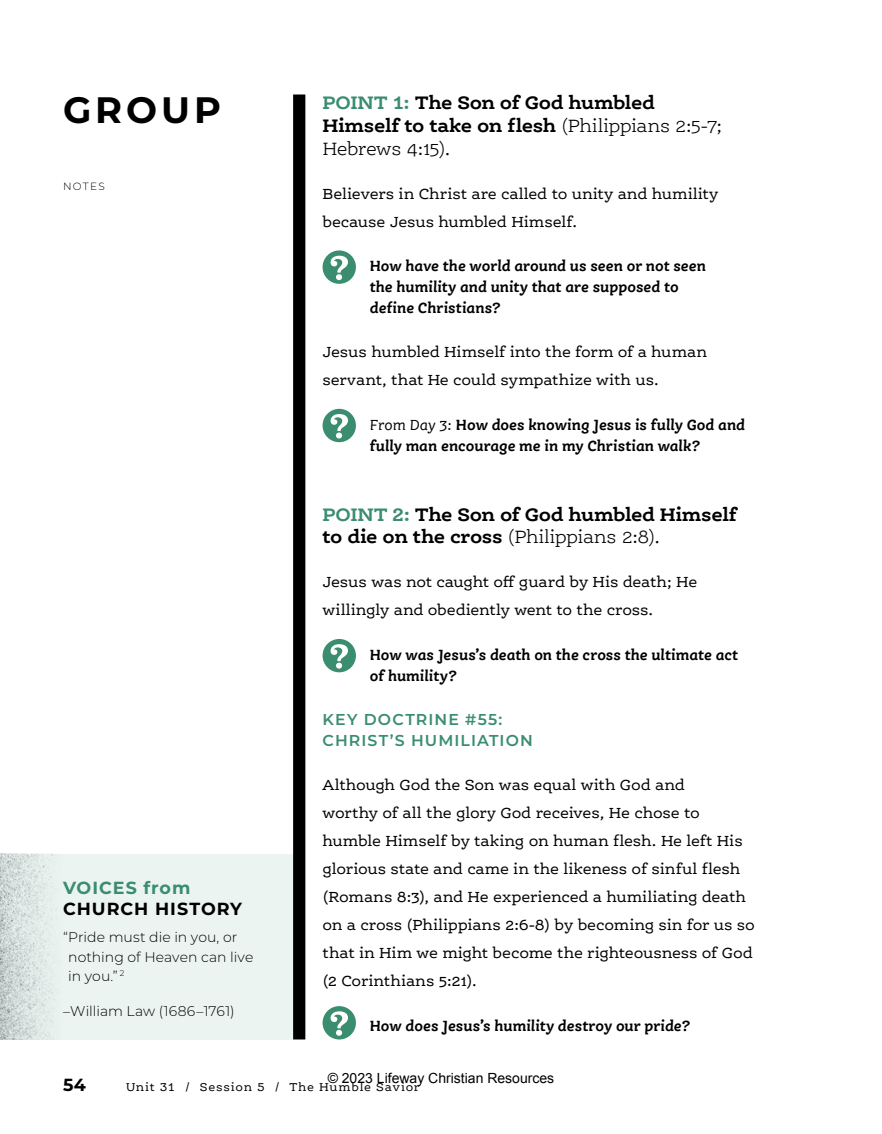
<style>
.page{position:relative;width:882px;height:1134px;background:#fff}
.page>*{position:absolute;margin:0;border:0;box-sizing:border-box;transform-origin:0 0}
.t1{font:700 36.75px "Montserrat";letter-spacing:.105em;color:#000}
.t2{font:700 19.25px/22.8px "Ernestine Pro";letter-spacing:-.015em;color:#000}
.t3{font:700 17.5px "Montserrat";letter-spacing:.055em;color:#000}
.t4{font:700 17.5px "Montserrat";letter-spacing:.05em;color:#3b8d6f}
.t5{font:15.75px/28px "Ernestine Pro";letter-spacing:-.01em;color:#000}
.t6{font:italic 700 15.75px/21px "Ernestine Pro";letter-spacing:-.005em;color:#000}
.t7{font:600 15.75px/21px "Montserrat";letter-spacing:.07em;color:#3b8d6f}
.t8{font:300 14px/19.2px "Montserrat";color:#000}
.t9{font:14px "Arial";color:#000}
.t10{font:12.25px "Ernestine Pro";letter-spacing:.06em;color:#000}
.t11{font:300 10.5px "Montserrat";letter-spacing:.125em;color:#000}
.s1{color:#3b8d6f}
.s2{font-weight:300}
.s3{font-weight:400}
</style>
<div class="page">
<div style="left:293px;top:94px;width:12px;height:946px;background:#000"></div>
<svg style="left:323px;top:250px;width:33px;height:34px"></svg>
<svg style="left:323px;top:409px;width:33px;height:33px"></svg>
<svg style="left:323px;top:639px;width:33px;height:33px"></svg>
<svg style="left:323px;top:1006px;width:33px;height:34px"></svg>
<div style="left:0;top:854px;width:293px;height:186px;background:#ebf4f1"></div>
<img style="left:0;top:854px;width:57px;height:185px">
<h1 class="t1" style="left:63px;top:84px;width:159px">GROUP</h1>
<p class="t11" style="left:63px;top:179px;width:43px">NOTES</p>
<p class="t4" style="left:63px;top:875px;width:129px">VOICES from</p>
<p class="t3" style="left:63px;top:896px;width:181px">CHURCH HISTORY</p>
<p class="t8" style="left:68px;top:927px;width:187px;text-indent:-5px">“Pride must die in you, or nothing of Heaven can live in you.” <sup>2</sup></p>
<p class="t8" style="left:63px;top:1001px;width:173px">–William Law (1686–1761)</p>
<p class="t2" style="left:323px;top:91px;width:401px"><span class="s1">POINT 1:</span> The Son of God humbled<br>Himself to take on flesh <span class="s2">(Philippians 2:5-7;<br>Hebrews 4:15).</span></p>
<p class="t5" style="left:323px;top:179px;width:397px">Believers in Christ are called to unity and humility because Jesus humbled Himself.</p>
<p class="t6" style="left:370px;top:255px;width:338px">How have the world around us seen or not seen the humility and unity that are supposed to define Christians?</p>
<p class="t5" style="left:323px;top:337px;width:386px">Jesus humbled Himself into the form of a human servant, that He could sympathize with us.</p>
<p class="t6" style="left:370px;top:413px;width:377px"><span class="s3">From Day 3:</span> How does knowing Jesus is fully God and fully man encourage me in my Christian walk?</p>
<p class="t2" style="left:323px;top:502px;width:416px"><span class="s1">POINT 2:</span> The Son of God humbled Himself to die on the cross <span class="s2">(Philippians 2:8).</span></p>
<p class="t5" style="left:323px;top:568px;width:376px">Jesus was not caught off guard by His death; He willingly and obediently went to the cross.</p>
<p class="t6" style="left:370px;top:643px;width:370px">How was Jesus’s death on the cross the ultimate act of humility?</p>
<p class="t7" style="left:323px;top:708px;width:212px">KEY DOCTRINE #55:<br>CHRIST’S HUMILIATION</p>
<p class="t5" style="left:323px;top:771px;width:434px">Although God the Son was equal with God and<br>worthy of all the glory God receives, He chose to humble Himself by taking on human flesh. He left His glorious state and came in the likeness of sinful flesh (Romans 8:3), and He experienced a humiliating death on a cross (Philippians 2:6-8) by becoming sin for us so that in Him we might become the righteousness of God (2 Corinthians 5:21).</p>
<p class="t6" style="left:370px;top:1014px;width:323px">How does Jesus’s humility destroy our pride?</p>
<p class="t9" style="left:328px;top:1069px;width:228px">© 2023 Lifeway Christian Resources</p>
<p class="t3" style="left:63px;top:1072px;width:24px">54</p>
<p class="t10" style="left:126px;top:1080px;width:295px">Unit 31 / Session 5 / The Humble Savior</p>
</div>
